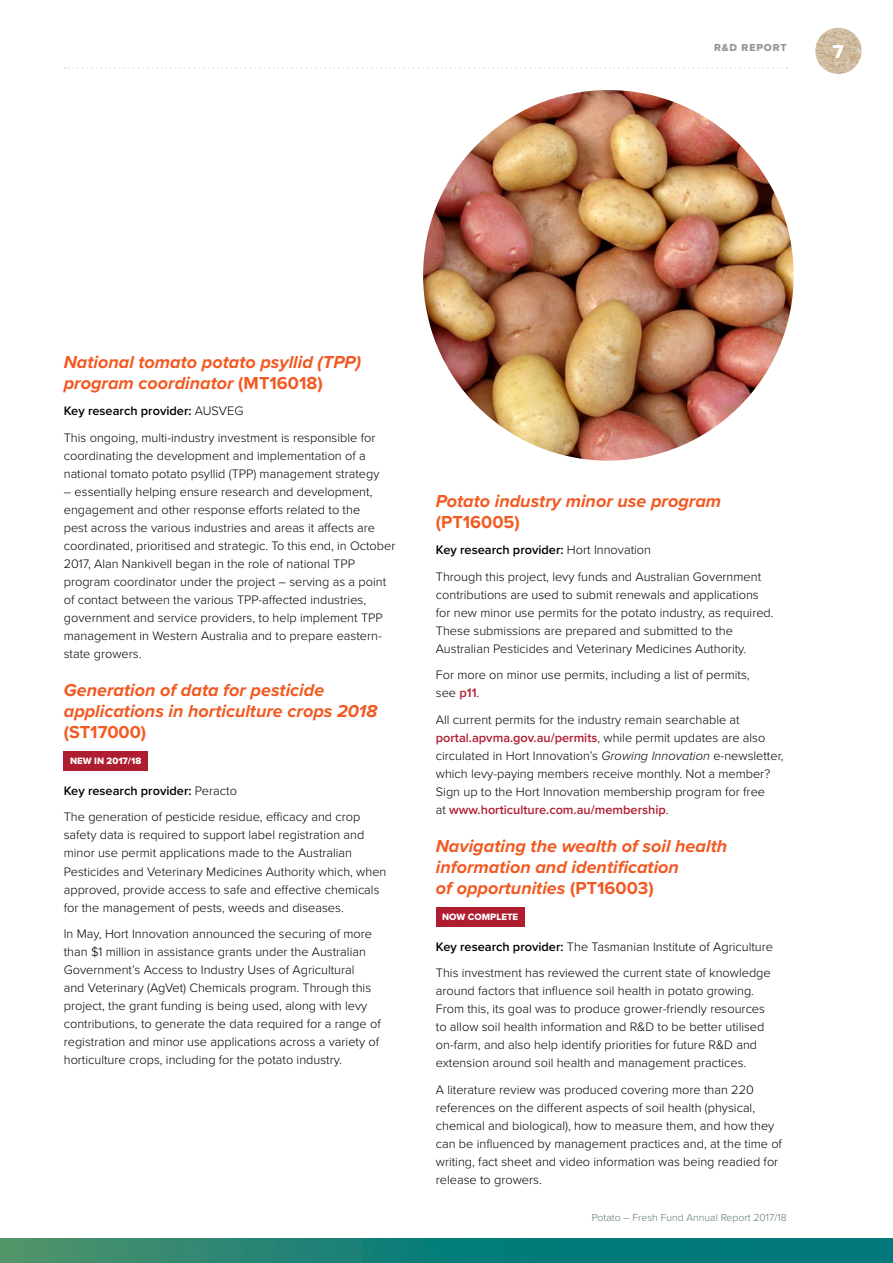
<style>
.page{position:relative;width:893px;height:1263px;background:#fff}
.page>*{position:absolute;margin:0;border:0;box-sizing:border-box;transform-origin:0 0}
.t1{font:19.5px "Proxima Nova Extrabld";color:#fff}
.t2{font:italic 700 18px/21px "Proxima Nova";color:#f15a22}
.t3{font:700 18px "Proxima Nova";color:#f15a22}
.t4{font:300 12.75px/18px "Proxima Nova";color:#000}
.t5{font:300 10.5px "Proxima Nova";color:#5e7772}
.t6{font:10.5px "Proxima Nova Extrabld";letter-spacing:.08em;color:#939598}
.t7{font:9.6px "Proxima Nova Extrabld";color:#fff}
.s1{font-style:normal}
.s2{font-weight:600}
.s3{font-weight:600;color:#af1d30}
.s4{font-style:italic}
</style>
<div class="page">
<img style="left:0;top:1238px;width:893px;height:25px">
<img style="left:815px;top:28px;width:47px;height:46px;border-radius:23px">
<svg style="left:65px;top:67px;width:723px;height:2px"></svg>
<div style="left:64px;top:751px;width:84px;height:20px;background:#af1d30"></div>
<div style="left:436px;top:907px;width:89px;height:20px;background:#af1d30"></div>
<img style="left:423px;top:90px;width:371px;height:371px;border-radius:185px">
<p class="t6" style="left:714px;top:39px;width:74px">R&amp;D REPORT</p>
<h1 class="t1" style="left:833px;top:37px;width:12px">7</h1>
<h2 class="t2" style="left:64px;top:351px;width:299px">National tomato potato psyllid (TPP) program coordinator <span class="s1">(MT16018)</span></h2>
<p class="t4" style="left:64px;top:397px;width:313px;line-height:26.5px"><span class="s2">Key research provider:</span> AUSVEG<br>This ongoing, multi-industry investment is responsible for</p>
<p class="t4" style="left:64px;top:446px;width:317px">coordinating the development and implementation of a national tomato potato psyllid (TPP) management strategy</p>
<p class="t4" style="left:64px;top:482px;width:333px">– essentially helping ensure research and development, engagement and other response efforts related to the<br>pest across the various industries and areas it affects are coordinated, prioritised and strategic. To this end, in October 2017, Alan Nankivell began in the role of national TPP program coordinator under the project – serving as a point of contact between the various TPP-affected industries, government and service providers, to help implement TPP management in Western Australia and to prepare eastern&shy;state growers.</p>
<h2 class="t2" style="left:64px;top:679px;width:315px">Generation of data for pesticide applications in horticulture crops 2018</h2>
<h2 class="t3" style="left:64px;top:718px;width:84px">(ST17000)</h2>
<p class="t7" style="left:70px;top:754px;width:73px">NEW IN 2017/18</p>
<p class="t4" style="left:64px;top:777px;width:298px;line-height:26.5px"><span class="s2">Key research provider:</span> Peracto<br>The generation of pesticide residue, efficacy and crop</p>
<p class="t4" style="left:64px;top:825px;width:324px">safety data is required to support label registration and minor use permit applications made to the Australian Pesticides and Veterinary Medicines Authority which, when approved, provide access to safe and effective chemicals for the management of pests, weeds and diseases.</p>
<p class="t4" style="left:64px;top:924px;width:318px">In May, Hort Innovation announced the securing of more than $1 million in assistance grants under the Australian Government’s Access to Industry Uses of Agricultural<br>and Veterinary (AgVet) Chemicals program. Through this project, the grant funding is being used, along with levy contributions, to generate the data required for a range of registration and minor use applications across a variety of horticulture crops, including for the potato industry.</p>
<h2 class="t2" style="left:436px;top:490px;width:287px">Potato industry minor use program</h2>
<h2 class="t3" style="left:436px;top:508px;width:86px">(PT16005)</h2>
<p class="t4" style="left:436px;top:536px;width:327px;line-height:26.5px"><span class="s2">Key research provider:</span> Hort Innovation<br>Through this project, levy funds and Australian Government</p>
<p class="t4" style="left:436px;top:585px;width:339px">contributions are used to submit renewals and applications for new minor use permits for the potato industry, as required.<br>These submissions are prepared and submitted to the Australian Pesticides and Veterinary Medicines Authority.</p>
<p class="t4" style="left:436px;top:665px;width:315px">For more on minor use permits, including a list of permits, see <span class="s3">p11</span>.</p>
<p class="t4" style="left:436px;top:710px;width:349px">All current permits for the industry remain searchable at <span class="s3">portal.apvma.gov.au/permits</span>, while permit updates are also circulated in Hort Innovation’s <span class="s4">Growing Innovation</span> e-newsletter, which levy-paying members receive monthly. Not a member?<br>Sign up to the Hort Innovation membership program for free<br>at <span class="s3">www.horticulture.com.au/membership</span>.</p>
<h2 class="t2" style="left:436px;top:835px;width:293px">Navigating the wealth of soil health information and identification<br>of opportunities <span class="s1">(PT16003)</span></h2>
<p class="t7" style="left:442px;top:909px;width:78px">NOW COMPLETE</p>
<p class="t4" style="left:436px;top:932px;width:339px;line-height:26.5px"><span class="s2">Key research provider:</span> The Tasmanian Institute of Agriculture<br>This investment has reviewed the current state of knowledge</p>
<p class="t4" style="left:436px;top:981px;width:331px">around factors that influence soil health in potato growing.<br>From this, its goal was to produce grower-friendly resources to allow soil health information and R&amp;D to be better utilised on-farm, and also help identify priorities for future R&amp;D and extension around soil health and management practices.</p>
<p class="t4" style="left:436px;top:1080px;width:348px">A literature review was produced covering more than 220 references on the different aspects of soil health (physical, chemical and biological), how to measure them, and how they can be influenced by management practices and, at the time of writing, fact sheet and video information was being readied for release to growers.</p>
<p class="t5" style="left:592px;top:1209px;width:196px">Potato – Fresh Fund Annual Report 2017/18</p>
</div>
